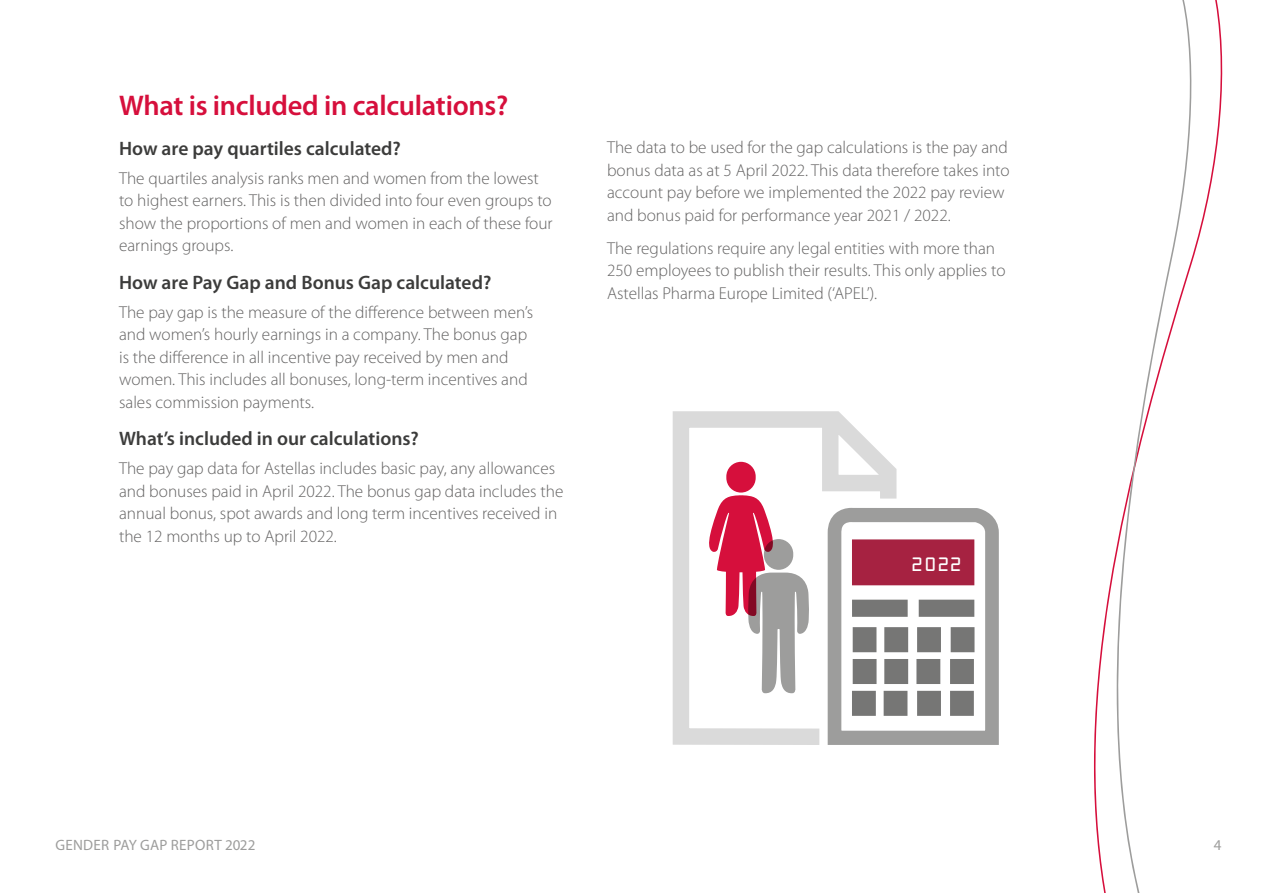
<style>
.page{position:relative;width:1263px;height:893px;background:#fff}
.page>*{position:absolute;margin:0;border:0;box-sizing:border-box;transform-origin:0 0}
.t1{font:600 28.5px "Myriad Pro";letter-spacing:-.01em;color:#d60f3c}
.t2{font:600 19.5px "Myriad Pro";color:#3c3c3b}
.t3{font:17.4px "OCRA Std";color:#fff}
.t4{font:300 17.25px/22.5px "Myriad Pro";color:#646363}
.t5{font:15px "Myriad Pro";letter-spacing:.02em;color:#9d9d9c}
</style>
<div class="page">
<svg style="left:672px;top:411px;width:225px;height:334px"></svg>
<svg style="left:826px;top:506px;width:173px;height:239px"></svg>
<div style="left:726px;top:462px;width:30px;height:31px;background:#d60f3c;border-radius:15px"></div>
<svg style="left:708px;top:495px;width:101px;height:199px"></svg>
<svg style="left:1197px;top:0;width:26px;height:245px"></svg>
<svg style="left:1094px;top:0;width:103px;height:893px"></svg>
<h1 class="t1" style="left:119px;top:90px;width:391px">What is included in calculations?</h1>
<p class="t2" style="left:119px;top:138px;width:283px">How are pay quartiles calculated?</p>
<p class="t4" style="left:119px;top:167px;width:435px">The quartiles analysis ranks men and women from the lowest to highest earners. This is then divided into four even groups to show the proportions of men and women in each of these four earnings groups.</p>
<p class="t2" style="left:119px;top:272px;width:374px">How are Pay Gap and Bonus Gap calculated?</p>
<p class="t4" style="left:119px;top:301px;width:415px">The pay gap is the measure of the difference between men’s and women’s hourly earnings in a company. The bonus gap is the difference in all incentive pay received by men and women. This includes all bonuses, long-term incentives and sales commission payments.</p>
<p class="t2" style="left:119px;top:428px;width:301px">What’s included in our calculations?</p>
<p class="t4" style="left:119px;top:458px;width:446px">The pay gap data for Astellas includes basic pay, any allowances and bonuses paid in April 2022. The bonus gap data includes the annual bonus, spot awards and long term incentives received in the 12 months up to April 2022.</p>
<p class="t4" style="left:607px;top:137px;width:404px">The data to be used for the gap calculations is the pay and bonus data as at 5 April 2022. This data therefore takes into account pay before we implemented the 2022 pay review and bonus paid for performance year 2021 / 2022.</p>
<p class="t4" style="left:607px;top:237px;width:400px">The regulations require any legal entities with more than<br>250 employees to publish their results. This only applies to<br>Astellas Pharma Europe Limited (‘APEL’).</p>
<p class="t3" style="left:911px;top:555px;width:53px">2022</p>
<p class="t5" style="left:55px;top:836px;width:201px">GENDER PAY GAP REPORT 2022</p>
<p class="t5" style="left:1214px;top:836px;width:9px">4</p>
</div>
